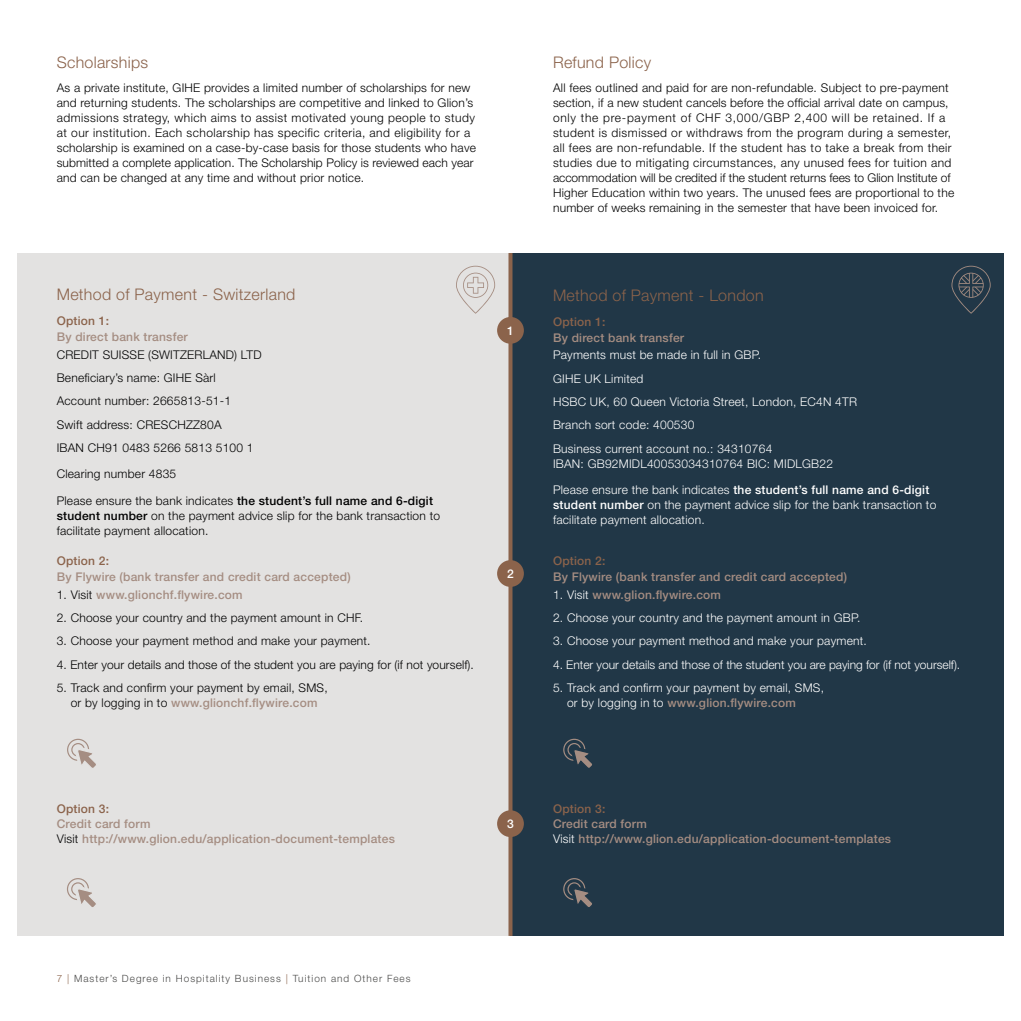
<style>
.page{position:relative;width:1021px;height:1021px;background:#fff}
.page>*{position:absolute;margin:0;border:0;box-sizing:border-box;transform-origin:0 0}
.t1{font:300 16px "Helvetica Neue LT Pro";letter-spacing:.02em;color:#8b634b}
.t2{font:300 12px/15px "Helvetica Neue LT Pro";letter-spacing:.02em;color:#000}
.t3{font:300 12px/23.4px "Helvetica Neue LT Pro";letter-spacing:.02em;color:#fff}
.t4{font:500 12px/15px "Helvetica Neue LT Pro";letter-spacing:.02em;color:#a58d82}
.t5{font:300 12px "Helvetica Neue LT Pro";color:#fff}
.t6{font:500 12px "Helvetica Neue LT Pro";letter-spacing:.02em;color:#8b634b}
.t7{font:500 12px "Helvetica Neue LT Pro";color:#fff}
.t8{font:300 10px "Helvetica Neue LT Pro";letter-spacing:.1em;color:#4a4a49}
.s1{font-weight:500}
.s2{font-weight:300;color:#000}
.s3{font-weight:500;color:#a58d82}
.s4{font-weight:300;color:#fff}
.s5{color:#8b634b}
</style>
<div class="page">
<div style="left:17px;top:24px;width:493px;height:911px;background:#e3e2e1"></div>
<div style="left:510px;top:24px;width:493px;height:911px;background:#213747"></div>
<svg style="left:508px;top:253px;width:4px;height:682px;background:#95725d"></svg>
<div style="left:0;top:0;width:1020px;height:253px;background:#fff"></div>
<svg style="left:456px;top:266px;width:39px;height:48px"></svg>
<svg style="left:951px;top:266px;width:39px;height:48px"></svg>
<div style="left:497px;top:560px;width:27px;height:27px;background:#8b634b;border-radius:50%"></div>
<div style="left:497px;top:810px;width:27px;height:27px;background:#8b634b;border-radius:50%"></div>
<div style="left:497px;top:317px;width:27px;height:27px;background:#8b634b;border-radius:50%"></div>
<div style="left:71px;top:743px;width:14px;height:13px;border:1px solid #a58d82;border-radius:50%"></div>
<div style="left:67px;top:738px;width:22px;height:22px;border:1px solid #a58d82;border-radius:50%"></div>
<svg style="left:74px;top:746px;width:22px;height:22px"></svg>
<div style="left:567px;top:743px;width:14px;height:13px;border:1px solid #a58d82;border-radius:50%"></div>
<div style="left:563px;top:738px;width:22px;height:22px;border:1px solid #a58d82;border-radius:50%"></div>
<svg style="left:570px;top:746px;width:22px;height:22px"></svg>
<div style="left:567px;top:882px;width:14px;height:13px;border:1px solid #a58d82;border-radius:50%"></div>
<div style="left:563px;top:878px;width:22px;height:22px;border:1px solid #a58d82;border-radius:50%"></div>
<svg style="left:570px;top:885px;width:22px;height:22px"></svg>
<div style="left:71px;top:882px;width:14px;height:13px;border:1px solid #a58d82;border-radius:50%"></div>
<div style="left:67px;top:878px;width:22px;height:22px;border:1px solid #a58d82;border-radius:50%"></div>
<svg style="left:74px;top:885px;width:22px;height:22px"></svg>
<h1 class="t1" style="left:57px;top:53px;width:93px">Scholarships</h1>
<p class="t2" style="left:57px;top:80px;width:421px">As a private institute, GIHE provides a limited number of scholarships for new and returning students. The scholarships are competitive and linked to Glion’s admissions strategy, which aims to assist motivated young people to study at our institution. Each scholarship has specific criteria, and eligibility for a scholarship is examined on a case-by-case basis for those students who have submitted a complete application. The Scholarship Policy is reviewed each year and can be changed at any time and without prior notice.</p>
<h1 class="t1" style="left:57px;top:285px;width:240px">Method of Payment - Switzerland</h1>
<p class="t6" style="left:57px;top:313px;width:54px">Option 1:</p>
<p class="t4" style="left:57px;top:329px;width:133px">By direct bank transfer</p>
<p class="t2" style="left:57px;top:342px;width:206px;line-height:23.4px">CREDIT SUISSE (SWITZERLAND) LTD<br>Beneficiary’s name: GIHE Sàrl<br>Account number: 2665813-51-1<br>Swift address: CRESCHZZ80A<br>IBAN CH91 0483 5266 5813 5100 1</p>
<p class="t2" style="left:57px;top:460px;width:378px;line-height:26.4px">Clearing number 4835<br>Please ensure the bank indicates <span class="s1">the student’s full name and 6-digit</span></p>
<p class="t2" style="left:57px;top:507px;width:385px"><span class="s1">student number</span> on the payment advice slip for the bank transaction to facilitate payment allocation.</p>
<p class="t6" style="left:57px;top:553px;width:54px">Option 2:</p>
<p class="t4" style="left:57px;top:569px;width:295px">By Flywire (bank transfer and credit card accepted)</p>
<p class="t4" style="left:57px;top:587px;width:187px"><span class="s2">1. Visit</span> www.glionchf.flywire.com</p>
<p class="t2" style="left:57px;top:610px;width:308px">2. Choose your country and the payment amount in CHF.</p>
<p class="t2" style="left:57px;top:633px;width:315px">3. Choose your payment method and make your payment.</p>
<p class="t2" style="left:57px;top:656px;width:418px">4. Enter your details and those of the student you are paying for (if not yourself).</p>
<p class="t2" style="left:57px;top:680px;width:272px;text-align:center">5. Track and confirm your payment by email, SMS, or by logging in to <span class="s3">www.glionchf.flywire.com</span></p>
<p class="t7" style="left:507px;top:323px;width:8px">1</p>
<p class="t7" style="left:507px;top:566px;width:8px">2</p>
<p class="t6" style="left:57px;top:801px;width:54px">Option 3:</p>
<p class="t4" style="left:57px;top:816px;width:340px">Credit card form<br><span class="s2">Visit</span> http://www.glion.edu/application-document-templates</p>
<p class="t7" style="left:507px;top:816px;width:8px">3</p>
<h1 class="t1" style="left:553px;top:53px;width:99px">Refund Policy</h1>
<p class="t2" style="left:553px;top:80px;width:402px">All fees outlined and paid for are non-refundable. Subject to pre-payment section, if a new student cancels before the official arrival date on campus, only the pre-payment of CHF 3,000/GBP 2,400 will be retained. If a student is dismissed or withdraws from the program during a semester, all fees are non-refundable. If the student has to take a break from their studies due to mitigating circumstances, any unused fees for tuition and accommodation will be credited if the student returns fees to Glion Institute of Higher Education within two years. The unused fees are proportional to the number of weeks remaining in the semester that have been invoiced for.</p>
<h1 class="t1" style="left:553px;top:285px;width:212px">Method of Payment - London</h1>
<p class="t6" style="left:553px;top:314px;width:54px">Option 1:</p>
<p class="t4" style="left:553px;top:329px;width:133px">By direct bank transfer</p>
<p class="t3" style="left:553px;top:343px;width:305px">Payments must be made in full in GBP.<br>GIHE UK Limited<br>HSBC UK, 60 Queen Victoria Street, London, EC4N 4TR Branch sort code: 400530<br>Business current account no.: 34310764</p>
<p class="t3" style="left:553px;top:450px;width:378px;line-height:26.4px">IBAN: GB92MIDL40053034310764 BIC: MIDLGB22<br>Please ensure the bank indicates <span class="s1">the student’s full name and 6-digit</span></p>
<p class="t3" style="left:553px;top:497px;width:385px;line-height:15px"><span class="s1">student number</span> on the payment advice slip for the bank transaction to facilitate payment allocation.</p>
<p class="t6" style="left:553px;top:553px;width:54px">Option 2:</p>
<p class="t4" style="left:553px;top:569px;width:295px">By Flywire (bank transfer and credit card accepted)</p>
<p class="t4" style="left:553px;top:586px;width:169px"><span class="s4">1. Visit</span> www.glion.flywire.com</p>
<p class="t3" style="left:553px;top:605px;width:309px">2. Choose your country and the payment amount in GBP.</p>
<p class="t3" style="left:553px;top:629px;width:315px">3. Choose your payment method and make your payment.</p>
<p class="t5" style="left:553px;top:657px;width:409px">4. Enter your details and those of the student you are paying for (if not yourself).</p>
<p class="t3" style="left:567px;top:680px;width:258px;line-height:15px;text-indent:-14px">5. Track and confirm your payment by email, SMS, or by logging in to <span class="s3">www.glion.flywire.com</span></p>
<p class="t6" style="left:553px;top:801px;width:54px">Option 3:</p>
<p class="t4" style="left:553px;top:816px;width:340px">Credit card form<br><span class="s4">Visit</span> http://www.glion.edu/application-document-templates</p>
<p class="t8" style="left:57px;top:972px;width:355px"><span class="s5">7 |</span> Master’s Degree in Hospitality Business <span class="s5">|</span> Tuition and Other Fees</p>
</div>
